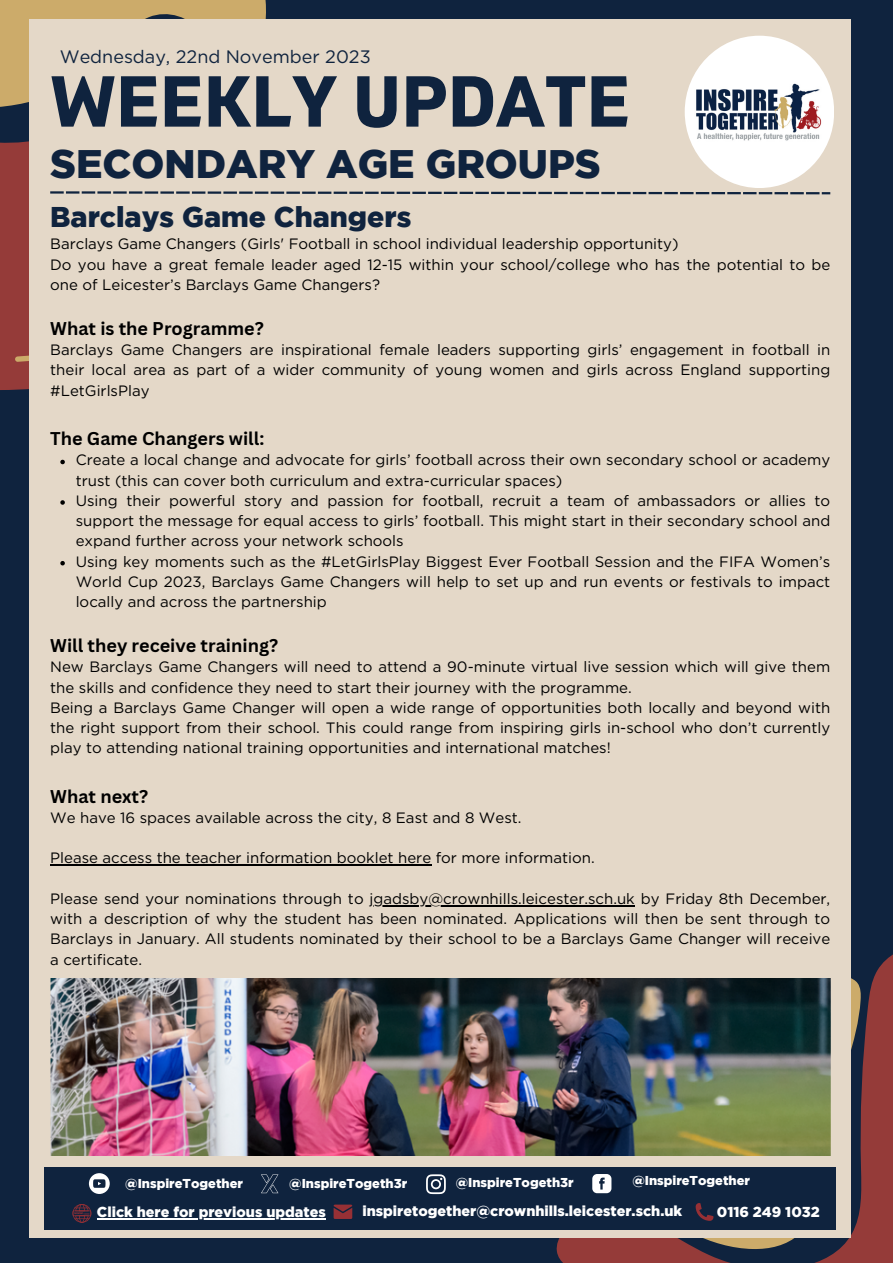
<style>
.page{position:relative;width:893px;height:1264px;background:#fff}
.page>*{position:absolute;margin:0;border:0;box-sizing:border-box;transform-origin:0 0}
.t1{font:700 72px "Gilam";color:#0f233e}
.t2{font:900 39.75px "Gotham";color:#0f233e}
.t3{font:900 28.5px "Gotham";color:#0f233e}
.t4{font:700 18px "Canva Sans";color:#000}
.t5{font:18px "Gotham";color:#0f233e}
.t6{font:15px/20.2px "Gotham";color:#000;text-align:justify}
.t7{font:900 14.4px "Gotham";color:#fff}
.t8{font:900 12.9px "Gotham";color:#fff}
</style>
<div class="page">
<div style="left:0;top:0;width:892px;height:1262px;background:#0f233e"></div>
<div style="left:0;top:305px;width:30px;height:87px;background:#953b39"></div>
<svg style="left:0;top:0;width:266px;height:305px;background:#a77754"></svg>
<svg style="left:15px;top:289px;width:15px;height:73px"></svg>
<svg style="left:556px;top:939px;width:336px;height:323px;fill:#953b39"></svg>
<svg style="left:561px;top:966px;width:299px;height:283px"></svg>
<div style="left:30px;top:19px;width:820px;height:1218px;background:#e4d8c8"></div>
<hr style="left:50px;top:191px;width:14px;height:3px;background:#0f233e">
<svg style="left:66px;top:191px;width:29px;height:3px"></svg>
<hr style="left:97px;top:191px;width:14px;height:3px;background:#0f233e">
<hr style="left:113px;top:191px;width:14px;height:3px;background:#0f233e">
<svg style="left:129px;top:191px;width:29px;height:3px"></svg>
<hr style="left:160px;top:191px;width:14px;height:3px;background:#0f233e">
<hr style="left:176px;top:191px;width:14px;height:3px;background:#0f233e">
<svg style="left:192px;top:191px;width:29px;height:3px"></svg>
<hr style="left:223px;top:191px;width:14px;height:3px;background:#0f233e">
<hr style="left:239px;top:191px;width:14px;height:3px;background:#0f233e">
<svg style="left:255px;top:191px;width:13px;height:3px"></svg>
<hr style="left:270px;top:191px;width:14px;height:3px;background:#0f233e">
<hr style="left:286px;top:191px;width:14px;height:3px;background:#0f233e">
<svg style="left:302px;top:191px;width:528px;height:3px"></svg>
<svg style="left:555px;top:1155px;width:20px;height:1px"></svg>
<svg style="left:60px;top:460px;width:5px;height:4px"></svg>
<svg style="left:60px;top:500px;width:5px;height:4px"></svg>
<svg style="left:60px;top:561px;width:5px;height:4px"></svg>
<hr style="left:50px;top:864px;width:381px;height:1px;background:#000">
<hr style="left:369px;top:905px;width:265px;height:1px;background:#000">
<img style="left:50px;top:978px;width:780px;height:177px">
<div style="left:684px;top:36px;width:150px;height:152px;background:#fff;border-radius:50%"></div>
<img style="left:696px;top:83px;width:126px;height:58px">
<div style="left:45px;top:1167px;width:791px;height:62px;background:#0f233e"></div>
<svg style="left:426px;top:1174px;width:20px;height:20px"></svg>
<svg style="left:592px;top:1174px;width:19px;height:19px"></svg>
<svg style="left:675px;top:1203px;width:123px;height:27px"></svg>
<svg style="left:333px;top:1204px;width:19px;height:14px"></svg>
<svg style="left:73px;top:1204px;width:18px;height:18px"></svg>
<svg style="left:89px;top:1173px;width:21px;height:20px"></svg>
<svg style="left:261px;top:1174px;width:17px;height:19px"></svg>
<hr style="left:97px;top:1218px;width:229px;height:1px;background:#fff">
<p class="t5" style="left:60px;top:49px;width:312px">Wednesday, 22nd November 2023</p>
<p class="t1" style="left:50px;top:59px;width:581px">WEEKLY UPDATE</p>
<p class="t2" style="left:50px;top:149px;width:552px">SECONDARY AGE GROUPS</p>
<p class="t3" style="left:50px;top:206px;width:362px">Barclays Game Changers</p>
<p class="t6" style="left:50px;top:235px;width:630px">Barclays Game Changers (Girls' Football in school individual leadership opportunity)</p>
<p class="t6" style="left:50px;top:255px;width:781px">Do you have a great female leader aged 12-15 within your school/college who has the potential to be one of Leicester’s Barclays Game Changers?</p>
<p class="t4" style="left:50px;top:316px;width:215px">What is the Programme?</p>
<p class="t6" style="left:50px;top:340px;width:781px">Barclays Game Changers are inspirational female leaders supporting girls’ engagement in football in their local area as part of a wider community of young women and girls across England supporting #LetGirlsPlay</p>
<p class="t4" style="left:50px;top:426px;width:215px">The Game Changers will:</p>
<p class="t6" style="left:76px;top:451px;width:756px">Create a local change and advocate for girls’ football across their own secondary school or academy trust (this can cover both curriculum and extra-curricular spaces)</p>
<p class="t6" style="left:76px;top:491px;width:756px">Using their powerful story and passion for football, recruit a team of ambassadors or allies to support the message for equal access to girls’ football. This might start in their secondary school and expand further across your network schools</p>
<p class="t6" style="left:76px;top:552px;width:756px">Using key moments such as the #LetGirlsPlay Biggest Ever Football Session and the FIFA Women’s World Cup 2023, Barclays Game Changers will help to set up and run events or festivals to impact locally and across the partnership</p>
<p class="t4" style="left:50px;top:633px;width:229px">Will they receive training?</p>
<p class="t6" style="left:50px;top:657px;width:781px">New Barclays Game Changers will need to attend a 90-minute virtual live session which will give them the skills and confidence they need to start their journey with the programme.</p>
<p class="t6" style="left:50px;top:698px;width:781px">Being a Barclays Game Changer will open a wide range of opportunities both locally and beyond with the right support from their school. This could range from inspiring girls in-school who don’t currently play to attending national training opportunities and international matches!</p>
<p class="t4" style="left:50px;top:783px;width:99px">What next?</p>
<p class="t6" style="left:50px;top:808px;width:473px">We have 16 spaces available across the city, 8 East and 8 West.</p>
<p class="t6" style="left:50px;top:848px;width:546px">Please access the teacher information booklet here for more information.</p>
<p class="t6" style="left:50px;top:889px;width:781px">Please send your nominations through to jgadsby@crownhills.leicester.sch.uk by Friday 8th December, with a description of why the student has been nominated. Applications will then be sent through to Barclays in January. All students nominated by their school to be a Barclays Game Changer will receive a certificate.</p>
<p class="t8" style="left:455px;top:1177px;width:119px">@InspireTogeth3r</p>
<p class="t8" style="left:632px;top:1175px;width:119px">@InspireTogether</p>
<p class="t8" style="left:125px;top:1178px;width:119px">@InspireTogether</p>
<p class="t8" style="left:289px;top:1178px;width:119px">@InspireTogeth3r</p>
<p class="t7" style="left:362px;top:1204px;width:321px">inspiretogether@crownhills.leicester.sch.uk</p>
<p class="t7" style="left:97px;top:1206px;width:230px">Click here for previous updates</p>
<p class="t7" style="left:716px;top:1206px;width:104px">0116 249 1032</p>
</div>
